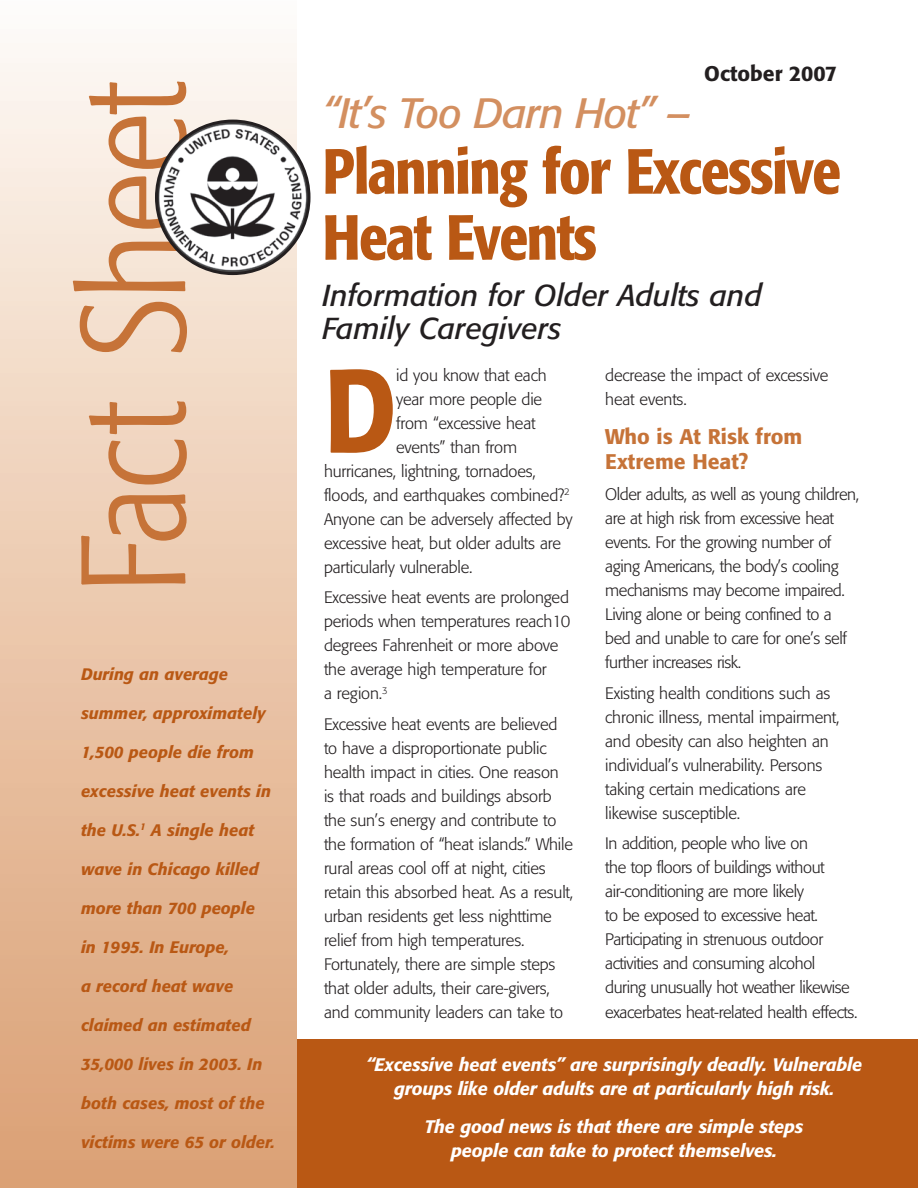
<style>
.page{position:relative;width:918px;height:1188px;background:#fff}
.page>*{position:absolute;margin:0;border:0;box-sizing:border-box;transform-origin:0 0}
.t1{font:300 condensed 147px "Formata";letter-spacing:-.01em;color:#c67338}
.t2{font:500 117.3px "Formata";color:#b95814;scale:.88 1}
.t3{font:500 condensed 63px/66px "Formata";letter-spacing:-.025em;color:#b95814}
.t4{font:italic 42px "Formata";letter-spacing:-.025em;color:#d38f60}
.t5{font:italic 30px "Formata";color:#231f20}
.t6{font:500 21px/25.5px "Formata";color:#c67338}
.t7{font:500 21px "Formata";color:#231f20}
.t8{font:italic 500 18px/24px "Formata";letter-spacing:-.01em;color:#fff;text-align:center}
.t9{font:300 16.5px/24px "Formata";letter-spacing:-.01em;color:#231f20}
.t10{font:italic 500 16.5px "Formata";color:#b95814}
</style>
<div class="page">
<div style="left:0;top:0;width:297px;height:1188px;background:linear-gradient(to bottom,#fdf9f4,#db9e71)"></div>
<img style="left:156px;top:121px;width:153px;height:153px;border-radius:50%">
<div style="left:155px;top:120px;width:155px;height:155px;border:3px solid #231f20;border-radius:50%"></div>
<div style="left:297px;top:1040px;width:621px;height:148px;background:#b95814"></div>
<h1 class="t1" style="left:49px;top:594px;width:515px;rotate:-90deg">Fact Sheet</h1>
<p class="t10" style="left:81px;top:664px;width:149px">During an average</p>
<p class="t10" style="left:81px;top:703px;width:186px">summer, approximately</p>
<p class="t10" style="left:81px;top:742px;width:174px">1,500 people die from</p>
<p class="t10" style="left:81px;top:781px;width:192px">excessive heat events in</p>
<p class="t10" style="left:81px;top:820px;width:175px">the U.S.<sup>1</sup> A single heat</p>
<p class="t10" style="left:81px;top:859px;width:179px">wave in Chicago killed</p>
<p class="t10" style="left:81px;top:898px;width:175px">more than 700 people</p>
<p class="t10" style="left:81px;top:937px;width:149px">in 1995. In Europe,</p>
<p class="t10" style="left:81px;top:976px;width:154px">a record heat wave</p>
<p class="t10" style="left:81px;top:1015px;width:171px">claimed an estimated</p>
<p class="t10" style="left:81px;top:1054px;width:183px">35,000 lives in 2003. In</p>
<p class="t10" style="left:81px;top:1093px;width:185px">both cases, most of the</p>
<p class="t10" style="left:81px;top:1132px;width:196px">victims were 65 or older.</p>
<h3 class="t7" style="left:704px;top:61px;width:134px">October 2007</h3>
<p class="t4" style="left:322px;top:88px;width:370px">“It’s Too Darn Hot” –</p>
<p class="t3" style="left:322px;top:138px;width:520px">Planning for Excessive<br>Heat Events</p>
<p class="t5" style="left:322px;top:278px;width:441px">Information for Older Adults and</p>
<h2 class="t5" style="left:322px;top:311px;width:240px">Family Caregivers</h2>
<p class="t2" style="left:324px;top:339px;width:85px">D</p>
<p class="t9" style="left:396px;top:363px;width:152px">id you know that each</p>
<p class="t9" style="left:605px;top:363px;width:225px">decrease the impact of excessive heat events.</p>
<h3 class="t6" style="left:605px;top:423px;width:199px">Who is At Risk from<br>Extreme Heat?</h3>
<p class="t9" style="left:605px;top:482px;width:255px">Older adults, as well as young children, are at high risk from excessive heat events. For the growing number of aging Americans, the body’s cooling mechanisms may become impaired.<br>Living alone or being confined to a bed and unable to care for one’s self further increases risk.</p>
<p class="t9" style="left:605px;top:681px;width:236px">Existing health conditions such as chronic illness, mental impairment, and obesity can also heighten an individual’s vulnerability. Persons taking certain medications are likewise susceptible.</p>
<p class="t9" style="left:605px;top:832px;width:254px">In addition, people who live on<br>the top floors of buildings without air-conditioning are more likely<br>to be exposed to excessive heat.<br>Participating in strenuous outdoor activities and consuming alcohol during unusually hot weather likewise exacerbates heat-related health effects.</p>
<p class="t8" style="left:366px;top:1053px;width:498px">“Excessive heat events” are surprisingly deadly. Vulnerable groups like older adults are at particularly high risk.</p>
<p class="t8" style="left:425px;top:1114px;width:380px">The good news is that there are simple steps people can take to protect themselves.</p>
<p class="t9" style="left:396px;top:387px;width:148px">year more people die</p>
<p class="t9" style="left:396px;top:411px;width:141px">from “excessive heat</p>
<p class="t9" style="left:396px;top:435px;width:123px">events” than from</p>
<p class="t9" style="left:324px;top:459px;width:213px">hurricanes, lightning, tornadoes,</p>
<p class="t9" style="left:324px;top:483px;width:247px">floods, and earthquakes combined?<sup>2</sup></p>
<p class="t9" style="left:324px;top:507px;width:250px">Anyone can be adversely affected by</p>
<p class="t9" style="left:324px;top:531px;width:239px">excessive heat, but older adults are</p>
<p class="t9" style="left:324px;top:555px;width:150px">particularly vulnerable.</p>
<p class="t9" style="left:324px;top:586px;width:248px">Excessive heat events are prolonged periods when temperatures reach10 degrees Fahrenheit or more above the average high temperature for<br>a region.<sup>3</sup></p>
<p class="t9" style="left:324px;top:713px;width:251px">Excessive heat events are believed to have a disproportionate public health impact in cities. One reason<br>is that roads and buildings absorb the sun’s energy and contribute to the formation of “heat islands.” While rural areas cool off at night, cities retain this absorbed heat. As a result, urban residents get less nighttime relief from high temperatures.<br>Fortunately, there are simple steps that older adults, their care-givers, and community leaders can take to</p>
</div>
